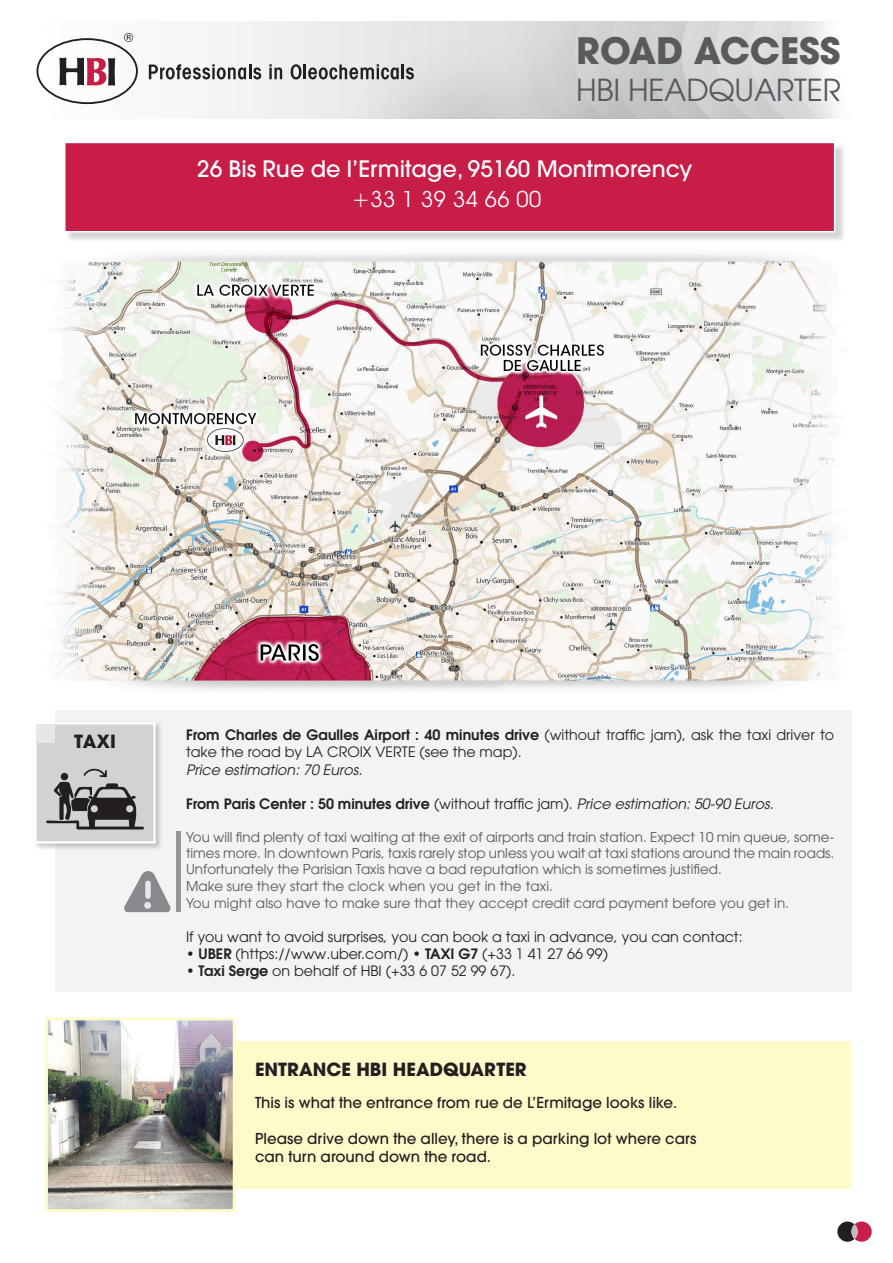
<style>
.page{position:relative;width:893px;height:1263px;background:#fff}
.page>*{position:absolute;margin:0;border:0;box-sizing:border-box;transform-origin:0 0}
.t1{font:700 36.3px "Avant Garde";color:#5a5a5d}
.t2{font:30.15px "Avant Garde";letter-spacing:-.01em;color:#5a5a5d}
.t3{font:500 22.5px "Avant Garde";color:#fff}
.t4{font:22.5px "Avant Garde IT Cby BT";color:#fff}
.t5{font:700 18px "Avant Garde";color:#231f20}
.t6{font:500 15px "Avant Garde";color:#231f20}
.t7{font:14.25px/17.1px "Avant Garde";color:#231f20}
.t8{font:600 14.25px "Avant Garde";color:#231f20}
.t9{font:italic 14.25px "Avant Garde";color:#231f20}
.t10{font:13.5px/16.2px "Avant Garde";color:#57585a}
.s1{font-weight:600}
.s2{font-weight:400}
.s3{font-weight:400;font-style:italic}
</style>
<div class="page">
<img style="left:57px;top:254px;width:779px;height:436px">
<div style="left:65px;top:143px;width:781px;height:100px;background:#231f20;opacity:.2"></div>
<div style="left:64px;top:142px;width:771px;height:90px;background:#c71d47;border:2px solid #fff"></div>
<div style="left:55px;top:710px;width:796px;height:282px;background:#f2f3f4"></div>
<div style="left:105px;top:1041px;width:746px;height:147px;background:#fffaca"></div>
<div style="left:33px;top:720px;width:130px;height:131px;background:#231f20;opacity:.25"></div>
<div style="left:34px;top:722px;width:122px;height:121px;background:#d1d2d4;border:2px solid #fff"></div>
<svg style="left:837px;top:1221px;width:35px;height:21px"></svg>
<div style="left:851px;top:1224px;width:7px;height:15px;background:#c6b8bd;border-radius:50%"></div>
<svg style="left:46px;top:768px;width:98px;height:61px"></svg>
<div style="left:61px;top:773px;width:7px;height:7px;background:#231f20;border-radius:50%"></div>
<div style="left:37px;top:724px;width:18px;height:19px;background:#e6e7e9"></div>
<div style="left:176px;top:831px;width:5px;height:81px;background:#95979a"></div>
<svg style="left:124px;top:871px;width:47px;height:41px"></svg>
<div style="left:145px;top:881px;width:6px;height:18px;background:#e6e7e9;border-radius:3px"></div>
<div style="left:144px;top:902px;width:7px;height:7px;background:#e6e7e9;border-radius:50%"></div>
<img style="left:49px;top:1021px;width:183px;height:187px">
<div style="left:45px;top:1017px;width:191px;height:195px;border:3px solid #fffaca"></div>
<svg style="left:36px;top:33px;width:102px;height:71px"></svg>
<svg style="left:149px;top:64px;width:112px;height:15px"></svg>
<svg style="left:269px;top:64px;width:13px;height:15px"></svg>
<svg style="left:291px;top:64px;width:123px;height:15px;background:#969595"></svg>
<p class="t1" style="left:576px;top:27px;width:266px">ROAD ACCESS</p>
<p class="t2" style="left:576px;top:72px;width:266px">HBI HEADQUARTER</p>
<p class="t3" style="left:197px;top:154px;width:497px">26 Bis Rue de l’Ermitage, 95160 Montmorency</p>
<p class="t4" style="left:351px;top:185px;width:192px">+33 1 39 34 66 00</p>
<p class="t5" style="left:74px;top:729px;width:43px">TAXI</p>
<p class="t7" style="left:186px;top:726px;width:650px"><span class="s1">From Charles de Gaulles Airport : 40 minutes drive</span> (without traffic jam), ask the taxi driver to take the road by LA CROIX VERTE (see the map).</p>
<p class="t9" style="left:186px;top:761px;width:178px">Price estimation: 70 Euros.</p>
<p class="t8" style="left:186px;top:794px;width:589px">From Paris Center : 50 minutes drive <span class="s2">(without traffic jam).</span> <span class="s3">Price estimation: 50-90 Euros.</span></p>
<p class="t10" style="left:186px;top:829px;width:650px">You will find plenty of taxi waiting at the exit of airports and train station. Expect 10 min queue, some&shy;times more. In downtown Paris, taxis rarely stop unless you wait at taxi stations around the main roads.</p>
<p class="t10" style="left:186px;top:861px;width:537px">Unfortunately the Parisian Taxis have a bad reputation which is sometimes justified.</p>
<p class="t10" style="left:186px;top:877px;width:368px">Make sure they start the clock when you get in the taxi.</p>
<p class="t10" style="left:186px;top:895px;width:604px">You might also have to make sure that they accept credit card payment before you get in.</p>
<p class="t7" style="left:186px;top:928px;width:558px">If you want to avoid surprises, you can book a taxi in advance, you can contact:</p>
<p class="t7" style="left:186px;top:945px;width:423px"><span class="s1">• UBER</span> (https://www.uber.com/) • <span class="s1">TAXI G7</span> (+33 1 41 27 66 99)</p>
<p class="t7" style="left:186px;top:962px;width:331px">• <span class="s1">Taxi Serge</span> on behalf of HBI (+33 6 07 52 99 67).</p>
<p class="t5" style="left:255px;top:1058px;width:273px">ENTRANCE HBI HEADQUARTER</p>
<p class="t6" style="left:255px;top:1093px;width:424px">This is what the entrance from rue de L’Ermitage looks like.</p>
<p class="t6" style="left:255px;top:1129px;width:443px">Please drive down the alley, there is a parking lot where cars</p>
<p class="t6" style="left:255px;top:1147px;width:237px">can turn around down the road.</p>
</div>
